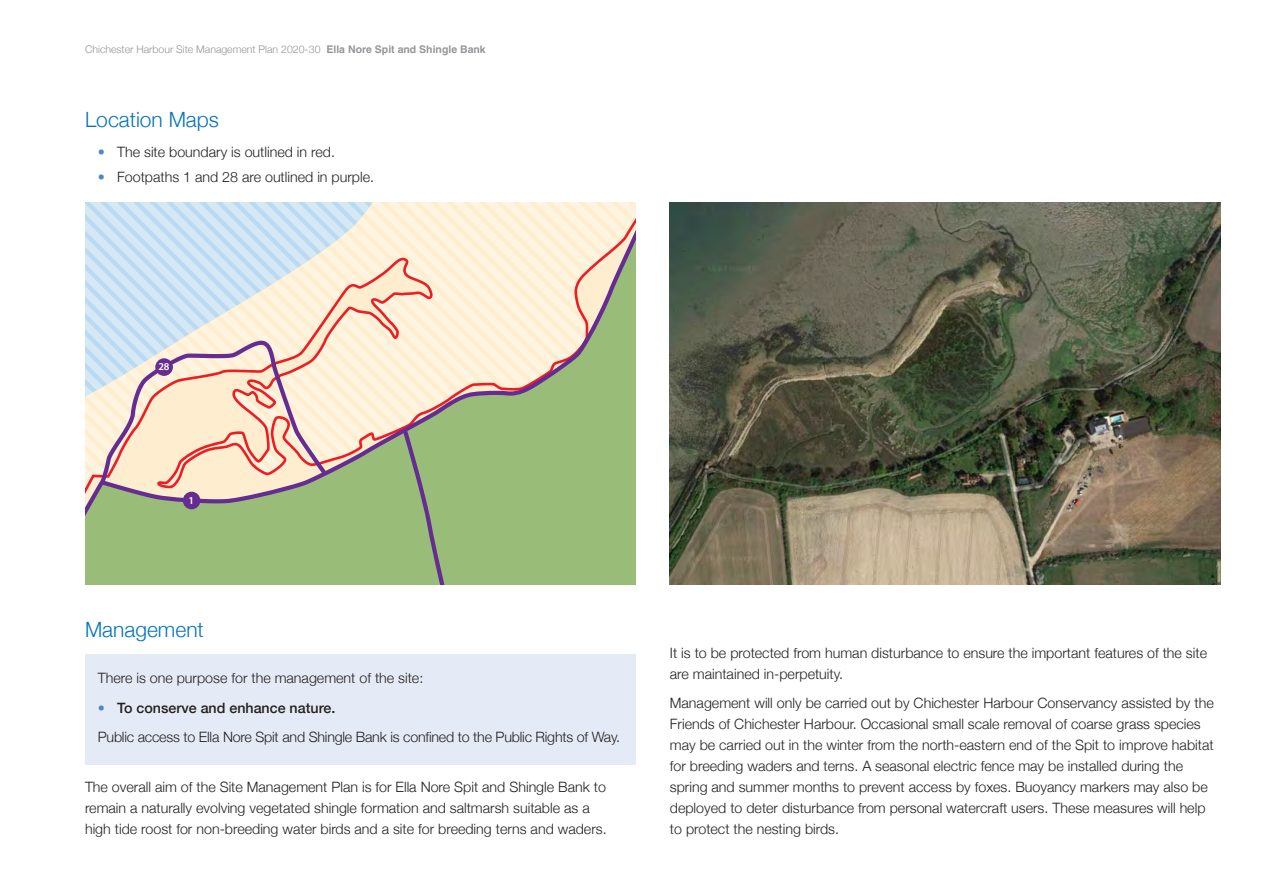
<style>
.page{position:relative;width:1263px;height:893px;background:#fff}
.page>*{position:absolute;margin:0;border:0;box-sizing:border-box;transform-origin:0 0}
.t1{font:300 21px "Helvetica Neue";color:#0574bc}
.t2{font:300 14.25px/20.9px "Helvetica Neue";color:#231f20}
.t3{font:300 10.5px "Helvetica Neue";color:#939598}
.t4{font:600 10.5px "Myriad Pro";color:#fff}
.s1{font-family:"Helvetica";font-weight:700}
.s2{color:#5087c6}
.s3{font-weight:500}
</style>
<div class="page">
<div style="left:85px;top:654px;width:551px;height:110px;background:#e5ebf6"></div>
<svg style="left:85px;top:202px;width:551px;height:382px;background:#9ebf85"></svg>
<svg style="left:85px;top:341px;width:242px;height:243px;background:#a2bf84"></svg>
<svg style="left:403px;top:503px;width:55px;height:81px;background:#95b07a"></svg>
<svg style="left:101px;top:202px;width:535px;height:301px;background:#dad6bf"></svg>
<div style="left:155px;top:358px;width:18px;height:18px;background:#652d91;border-radius:50%"></div>
<div style="left:183px;top:492px;width:17px;height:17px;background:#652d91;border-radius:50%"></div>
<img style="left:670px;top:202px;width:550px;height:382px">
<p class="t3" style="left:85px;top:43px;width:402px">Chichester Harbour Site Management Plan 2020-30 <span class="s1">Ella Nore Spit and Shingle Bank</span></p>
<h1 class="t1" style="left:85px;top:106px;width:135px">Location Maps</h1>
<p class="t2" style="left:98px;top:141px;width:239px"><span class="s2">•</span> The site boundary is outlined in red.</p>
<p class="t2" style="left:98px;top:167px;width:278px"><span class="s2">•</span> Footpaths 1 and 28 are outlined in purple.</p>
<p class="t4" style="left:158px;top:363px;width:13px">28</p>
<p class="t4" style="left:189px;top:496px;width:7px">1</p>
<h1 class="t1" style="left:85px;top:617px;width:120px">Management</h1>
<p class="t2" style="left:98px;top:667px;width:327px">There is one purpose for the management of the site:</p>
<p class="t2" style="left:98px;top:692px;width:524px;line-height:29.5px"><span class="s2">•</span> <span class="s3">To conserve and enhance nature.<br></span>Public access to Ella Nore Spit and Shingle Bank is confined to the Public Rights of Way.</p>
<p class="t2" style="left:85px;top:776px;width:523px">The overall aim of the Site Management Plan is for Ella Nore Spit and Shingle Bank to remain a naturally evolving vegetated shingle formation and saltmarsh suitable as a high tide roost for non-breeding water birds and a site for breeding terns and waders.</p>
<p class="t2" style="left:670px;top:642px;width:539px">It is to be protected from human disturbance to ensure the important features of the site are maintained in-perpetuity.</p>
<p class="t2" style="left:670px;top:693px;width:545px">Management will only be carried out by Chichester Harbour Conservancy assisted by the Friends of Chichester Harbour. Occasional small scale removal of coarse grass species may be carried out in the winter from the north-eastern end of the Spit to improve habitat for breeding waders and terns. A seasonal electric fence may be installed during the spring and summer months to prevent access by foxes. Buoyancy markers may also be deployed to deter disturbance from personal watercraft users. These measures will help to protect the nesting birds.</p>
</div>
